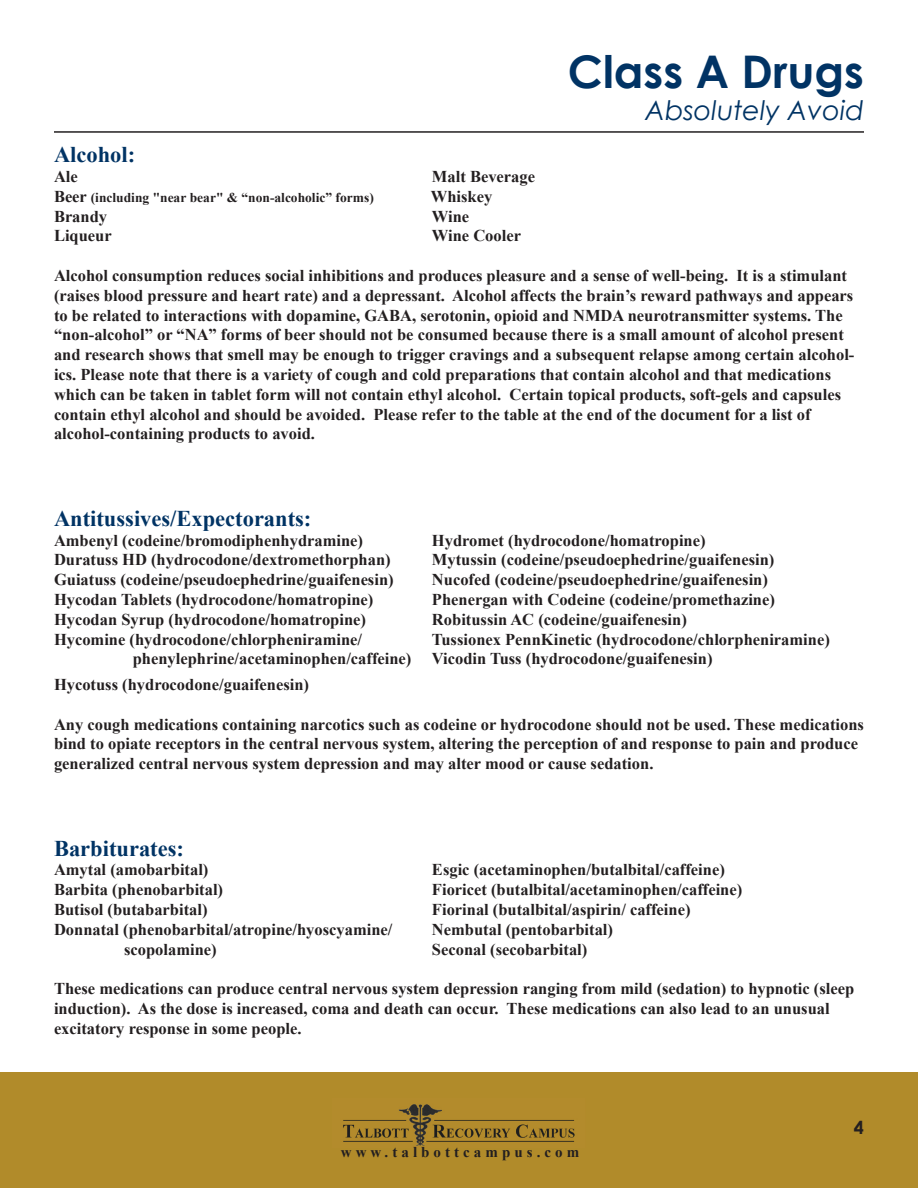
<style>
.page{position:relative;width:918px;height:1188px;background:#fff}
.page>*{position:absolute;margin:0;border:0;box-sizing:border-box;transform-origin:0 0}
.t1{font:700 45px "Century Gothic";color:#013364}
.t2{font:italic 27px "Century Gothic";color:#013364}
.t3{font:700 22.5px "Times New Roman";color:#013364}
.t4{font:700 18px "Century Gothic";color:#231f20}
.t5{font:700 16.5px/19.8px "Times New Roman";color:#231f20}
.t6{font:700 15px "Times New Roman";letter-spacing:.27em;color:#231f20}
.t7{font:700 13.5px "Times New Roman";color:#231f20}
.s1{font-size:16.5px}
.s2{font-style:inherit}
</style>
<div class="page">
<div style="left:0;top:1072px;width:918px;height:116px;background:#b18b2a"></div>
<img style="left:343px;top:1104px;width:232px;height:42px">
<hr style="left:54px;top:131px;width:810px;height:2px;background:#231f20">
<p class="t1" style="left:568px;top:37px;width:298px">Class A Drugs</p>
<p class="t2" style="left:645px;top:92px;width:220px">Absolutely Avoid</p>
<p class="t3" style="left:54px;top:139px;width:83px">Alcohol:</p>
<p class="t5" style="left:54px;top:166px;width:25px">Ale</p>
<p class="t5" style="left:432px;top:166px;width:105px">Malt Beverage</p>
<p class="t7" style="left:54px;top:188px;width:321px"><span class="s1">Beer</span> (including <span class="s2">"near bear" &amp;</span> “non-alcoholic” forms)</p>
<p class="t5" style="left:431px;top:186px;width:63px">Whiskey</p>
<p class="t5" style="left:54px;top:206px;width:55px">Brandy</p>
<p class="t5" style="left:432px;top:206px;width:39px">Wine</p>
<p class="t5" style="left:54px;top:226px;width:59px">Liqueur</p>
<p class="t5" style="left:432px;top:226px;width:91px">Wine Cooler</p>
<p class="t5" style="left:54px;top:265px;width:802px">Alcohol consumption reduces social inhibitions and produces pleasure and a sense of well-being. It is a stimulant (raises blood pressure and heart rate) and a depressant. Alcohol affects the brain’s reward pathways and appears to be related to interactions with dopamine, GABA, serotonin, opioid and NMDA neurotransmitter systems. The “non-alcohol” or “NA” forms of beer should not be consumed because there is a small amount of alcohol present and research shows that smell may be enough to trigger cravings and a subsequent relapse among certain alcohol&shy;ics. Please note that there is a variety of cough and cold preparations that contain alcohol and that medications which can be taken in tablet form will not contain ethyl alcohol. Certain topical products, soft-gels and capsules contain ethyl alcohol and should be avoided. Please refer to the table at the end of the document for a list of alcohol-containing products to avoid.</p>
<p class="t3" style="left:54px;top:503px;width:259px">Antitussives/Expectorants:</p>
<p class="t5" style="left:54px;top:530px;width:311px">Ambenyl (codeine/bromodiphenhydramine)</p>
<p class="t5" style="left:432px;top:530px;width:275px">Hydromet (hydrocodone/homatropine)</p>
<p class="t5" style="left:54px;top:550px;width:338px">Duratuss HD (hydrocodone/dextromethorphan)</p>
<p class="t5" style="left:432px;top:550px;width:344px">Mytussin (codeine/pseudoephedrine/guaifenesin)</p>
<p class="t5" style="left:54px;top:569px;width:341px">Guiatuss (codeine/pseudoephedrine/guaifenesin)</p>
<p class="t5" style="left:432px;top:569px;width:337px">Nucofed (codeine/pseudoephedrine/guaifenesin)</p>
<p class="t5" style="left:54px;top:589px;width:321px">Hycodan Tablets (hydrocodone/homatropine)</p>
<p class="t5" style="left:432px;top:589px;width:344px">Phenergan with Codeine (codeine/promethazine)</p>
<p class="t5" style="left:54px;top:609px;width:314px">Hycodan Syrup (hydrocodone/homatropine)</p>
<p class="t5" style="left:432px;top:609px;width:256px">Robitussin AC (codeine/guaifenesin)</p>
<p class="t5" style="left:54px;top:629px;width:310px">Hycomine (hydrocodone/chlorpheniramine/</p>
<p class="t5" style="left:432px;top:629px;width:399px">Tussionex PennKinetic (hydrocodone/chlorpheniramine)</p>
<p class="t5" style="left:133px;top:649px;width:581px">phenylephrine/acetaminophen/caffeine) Vicodin Tuss (hydrocodone/guaifenesin)</p>
<p class="t5" style="left:54px;top:674px;width:257px">Hycotuss (hydrocodone/guaifenesin)</p>
<p class="t5" style="left:54px;top:714px;width:811px">Any cough medications containing narcotics such as codeine or hydrocodone should not be used. These medications bind to opiate receptors in the central nervous system, altering the perception of and response to pain and produce generalized central nervous system depression and may alter mood or cause sedation.</p>
<p class="t3" style="left:54px;top:832px;width:131px">Barbiturates:</p>
<p class="t5" style="left:54px;top:860px;width:156px">Amytal (amobarbital)</p>
<p class="t5" style="left:432px;top:860px;width:294px">Esgic (acetaminophen/butalbital/caffeine)</p>
<p class="t5" style="left:54px;top:879px;width:171px">Barbita (phenobarbital)</p>
<p class="t5" style="left:432px;top:879px;width:312px">Fioricet (butalbital/acetaminophen/caffeine)</p>
<p class="t5" style="left:54px;top:899px;width:155px">Butisol (butabarbital)</p>
<p class="t5" style="left:432px;top:899px;width:260px">Fiorinal (butalbital/aspirin/ caffeine)</p>
<p class="t5" style="left:54px;top:919px;width:340px">Donnatal (phenobarbital/atropine/hyoscyamine/</p>
<p class="t5" style="left:432px;top:919px;width:183px">Nembutal (pentobarbital)</p>
<p class="t5" style="left:124px;top:939px;width:94px">scopolamine)</p>
<p class="t5" style="left:432px;top:939px;width:157px">Seconal (secobarbital)</p>
<p class="t5" style="left:54px;top:978px;width:802px">These medications can produce central nervous system depression ranging from mild (sedation) to hypnotic (sleep induction). As the dose is increased, coma and death can occur. These medications can also lead to an unusual excitatory response in some people.</p>
<p class="t6" style="left:341px;top:1141px;width:240px">www.talbottcampus.com</p>
<p class="t4" style="left:854px;top:1114px;width:12px">4</p>
</div>
